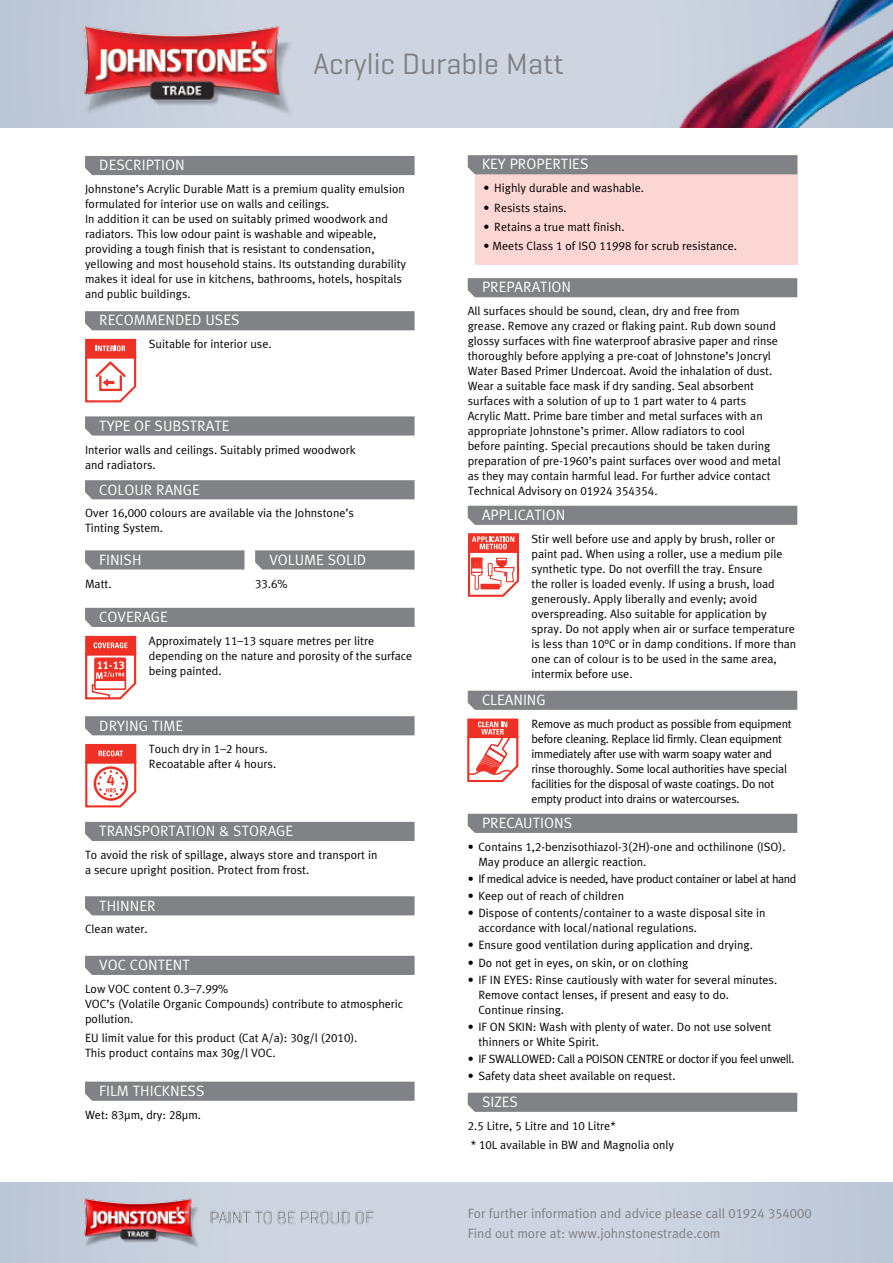
<style>
.page{position:relative;width:893px;height:1263px;background:#fff}
.page>*{position:absolute;margin:0;border:0;box-sizing:border-box;transform-origin:0 0}
.t1{font:30px "Geogrotesque";color:#807f83}
.t2{font:15px "Meta Plus Normal";color:#fff}
.t3{font:15px "Meta Plus Bold Caps";color:#ee3124}
.t4{font:13.5px/19.5px "Meta Plus Normal";color:#807f83}
.t5{font:12px/15px "Meta Plus Normal";color:#000}
.t6{font:12px/15px "Meta Plus Normal";letter-spacing:-.02em;color:#000}
.t7{font:12px "Meta Plus Normal";letter-spacing:-.03em;color:#000}
.t8{font:11.25px "Meta Plus Bold Caps";color:#fff}
</style>
<div class="page">
<svg style="left:0;top:0;width:652px;height:128px;background:#cbd2df"></svg>
<img style="left:64px;top:10px;width:245px;height:118px">
<img style="left:652px;top:0;width:241px;height:128px">
<div style="left:0;top:1182px;width:893px;height:81px;background:linear-gradient(to right,#c9d1de,#c9d1de)"></div>
<img style="left:78px;top:1191px;width:299px;height:63px">
<div style="left:475px;top:155px;width:322px;height:110px;background:#fcd6d3"></div>
<div style="left:85px;top:956px;width:330px;height:19px;background:#808285"></div>
<svg style="left:85px;top:1081px;width:330px;height:20px;background:#86878a"></svg>
<div style="left:85px;top:896px;width:330px;height:19px;background:#808285"></div>
<div style="left:85px;top:822px;width:330px;height:19px;background:#808285"></div>
<div style="left:85px;top:716px;width:330px;height:19px;background:#808285"></div>
<div style="left:468px;top:814px;width:329px;height:19px;background:#808285"></div>
<div style="left:85px;top:550px;width:159px;height:19px;background:#808285"></div>
<svg style="left:255px;top:550px;width:160px;height:19px;background:#838588"></svg>
<div style="left:85px;top:480px;width:330px;height:19px;background:#808285"></div>
<svg style="left:85px;top:416px;width:330px;height:20px;background:#86878a"></svg>
<div style="left:85px;top:156px;width:330px;height:19px;background:#808285"></div>
<div style="left:468px;top:278px;width:329px;height:19px;background:#808285"></div>
<div style="left:468px;top:155px;width:329px;height:19px;background:#808285"></div>
<div style="left:85px;top:311px;width:330px;height:19px;background:#808285"></div>
<div style="left:86px;top:340px;width:49px;height:17px;background:#ee3124"></div>
<div style="left:85px;top:339px;width:51px;height:19px;border:2px solid #ee3124"></div>
<svg style="left:85px;top:345px;width:51px;height:58px"></svg>
<div style="left:85px;top:608px;width:330px;height:19px;background:#808285"></div>
<div style="left:85px;top:636px;width:51px;height:19px;background:#ee3124"></div>
<svg style="left:85px;top:642px;width:51px;height:57px"></svg>
<svg style="left:468px;top:533px;width:51px;height:64px"></svg>
<div style="left:468px;top:506px;width:329px;height:19px;background:#808285"></div>
<div style="left:468px;top:691px;width:329px;height:19px;background:#808285"></div>
<div style="left:468px;top:718px;width:50px;height:20px;border:2px solid #ee3124"></div>
<svg style="left:468px;top:721px;width:51px;height:61px"></svg>
<div style="left:468px;top:1093px;width:329px;height:19px;background:#808285"></div>
<div style="left:85px;top:744px;width:51px;height:19px;background:#ee3124"></div>
<svg style="left:85px;top:750px;width:51px;height:58px"></svg>
<h1 class="t1" style="left:313px;top:45px;width:252px">Acrylic Durable Matt</h1>
<p class="t2" style="left:99px;top:156px;width:87px">DESCRIPTION</p>
<p class="t5" style="left:85px;top:181px;width:323px">Johnstone’s Acrylic Durable Matt is a premium quality emulsion formulated for interior use on walls and ceilings.<br>In addition it can be used on suitably primed woodwork and radiators. This low odour paint is washable and wipeable, providing a tough finish that is resistant to condensation, yellowing and most household stains. Its outstanding durability makes it ideal for use in kitchens, bathrooms, hotels, hospitals and public buildings.</p>
<p class="t2" style="left:99px;top:312px;width:142px">RECOMMENDED USES</p>
<p class="t5" style="left:149px;top:336px;width:124px">Suitable for interior use.</p>
<p class="t2" style="left:99px;top:417px;width:132px">TYPE OF SUBSTRATE</p>
<p class="t5" style="left:85px;top:442px;width:272px">Interior walls and ceilings. Suitably primed woodwork and radiators.</p>
<p class="t2" style="left:99px;top:481px;width:102px">COLOUR RANGE</p>
<p class="t5" style="left:85px;top:505px;width:270px">Over 16,000 colours are available via the Johnstone’s<br>Tinting System.</p>
<p class="t2" style="left:99px;top:551px;width:44px">FINISH</p>
<p class="t5" style="left:85px;top:576px;width:28px">Matt.</p>
<p class="t2" style="left:269px;top:551px;width:99px">VOLUME SOLID</p>
<p class="t5" style="left:255px;top:576px;width:34px">33.6%</p>
<p class="t2" style="left:99px;top:608px;width:70px">COVERAGE</p>
<p class="t5" style="left:149px;top:633px;width:265px">Approximately 11–13 square metres per litre depending on the nature and porosity of the surface being painted.</p>
<p class="t8" style="left:97px;top:658px;width:29px">11-13</p>
<p class="t2" style="left:99px;top:717px;width:85px">DRYING TIME</p>
<p class="t5" style="left:149px;top:741px;width:129px">Touch dry in 1–2 hours.<br>Recoatable after 4 hours.</p>
<p class="t3" style="left:107px;top:771px;width:10px">4</p>
<p class="t2" style="left:99px;top:822px;width:196px">TRANSPORTATION &amp; STORAGE</p>
<p class="t5" style="left:85px;top:847px;width:294px">To avoid the risk of spillage, always store and transport in a secure upright position. Protect from frost.</p>
<p class="t2" style="left:99px;top:897px;width:58px">THINNER</p>
<p class="t5" style="left:85px;top:922px;width:64px">Clean water.</p>
<p class="t2" style="left:99px;top:956px;width:92px">VOC CONTENT</p>
<p class="t5" style="left:85px;top:981px;width:320px">Low VOC content 0.3–7.99%<br>VOC’s (Volatile Organic Compounds) contribute to atmospheric pollution.</p>
<p class="t5" style="left:85px;top:1030px;width:274px">EU limit value for this product (Cat A/a): 30g/l (2010).<br>This product contains max 30g/l VOC.</p>
<p class="t2" style="left:99px;top:1082px;width:107px">FILM THICKNESS</p>
<p class="t5" style="left:85px;top:1107px;width:117px">Wet: 83µm, dry: 28µm.</p>
<p class="t2" style="left:482px;top:156px;width:108px">KEY PROPERTIES</p>
<p class="t5" style="left:484px;top:181px;width:162px">• Highly durable and washable.</p>
<p class="t5" style="left:484px;top:200px;width:85px">• Resists stains.</p>
<p class="t5" style="left:484px;top:219px;width:142px">• Retains a true matt finish.</p>
<p class="t5" style="left:484px;top:238px;width:255px">• Meets Class 1 of ISO 11998 for scrub resistance.</p>
<p class="t2" style="left:482px;top:279px;width:91px">PREPARATION</p>
<p class="t5" style="left:468px;top:303px;width:314px">All surfaces should be sound, clean, dry and free from<br>grease. Remove any crazed or flaking paint. Rub down sound glossy surfaces with fine waterproof abrasive paper and rinse thoroughly before applying a pre-coat of Johnstone’s Joncryl Water Based Primer Undercoat. Avoid the inhalation of dust.<br>Wear a suitable face mask if dry sanding. Seal absorbent surfaces with a solution of up to 1 part water to 4 parts Acrylic Matt. Prime bare timber and metal surfaces with an appropriate Johnstone’s primer. Allow radiators to cool<br>before painting. Special precautions should be taken during preparation of pre-1960’s paint surfaces over wood and metal as they may contain harmful lead. For further advice contact Technical Advisory on 01924 354354.</p>
<p class="t2" style="left:482px;top:506px;width:85px">APPLICATION</p>
<p class="t5" style="left:531px;top:531px;width:266px">Stir well before use and apply by brush, roller or paint pad. When using a roller, use a medium pile synthetic type. Do not overfill the tray. Ensure<br>the roller is loaded evenly. If using a brush, load generously. Apply liberally and evenly; avoid overspreading. Also suitable for application by spray. Do not apply when air or surface temperature is less than 10°C or in damp conditions. If more than one can of colour is to be used in the same area, intermix before use.</p>
<p class="t2" style="left:482px;top:691px;width:65px">CLEANING</p>
<p class="t6" style="left:531px;top:716px;width:262px">Remove as much product as possible from equipment before cleaning. Replace lid firmly. Clean equipment immediately after use with warm soapy water and rinse thoroughly. Some local authorities have special facilities for the disposal of waste coatings. Do not empty product into drains or watercourses.</p>
<p class="t2" style="left:482px;top:814px;width:92px">PRECAUTIONS</p>
<p class="t5" style="left:478px;top:839px;width:309px;text-indent:-11px">• Contains 1,2-benzisothiazol-3(2H)-one and octhilinone (ISO).<br>May produce an allergic reaction.</p>
<p class="t7" style="left:468px;top:872px;width:330px">• If medical advice is needed, have product container or label at hand</p>
<p class="t5" style="left:468px;top:888px;width:158px">• Keep out of reach of children</p>
<p class="t5" style="left:478px;top:905px;width:289px;text-indent:-11px">• Dispose of contents/container to a waste disposal site in accordance with local/national regulations.</p>
<p class="t5" style="left:468px;top:938px;width:287px">• Ensure good ventilation during application and drying.</p>
<p class="t5" style="left:468px;top:955px;width:222px">• Do not get in eyes, on skin, or on clothing</p>
<p class="t5" style="left:478px;top:972px;width:300px;text-indent:-11px">• IF IN EYES: Rinse cautiously with water for several minutes.<br>Remove contact lenses, if present and easy to do.<br>Continue rinsing.</p>
<p class="t5" style="left:478px;top:1019px;width:294px;text-indent:-11px">• IF ON SKIN: Wash with plenty of water. Do not use solvent thinners or White Spirit.</p>
<p class="t7" style="left:468px;top:1052px;width:328px">• IF SWALLOWED: Call a POISON CENTRE or doctor if you feel unwell.</p>
<p class="t5" style="left:468px;top:1068px;width:209px">• Safety data sheet available on request.</p>
<p class="t2" style="left:482px;top:1093px;width:37px">SIZES</p>
<p class="t5" style="left:468px;top:1116px;width:208px;line-height:19.2px">2.5 Litre, 5 Litre and 10 Litre*<br>* 10L available in BW and Magnolia only</p>
<p class="t4" style="left:468px;top:1203px;width:345px">For further information and advice please call 01924 354000<br>Find out more at: www.johnstonestrade.com</p>
</div>
